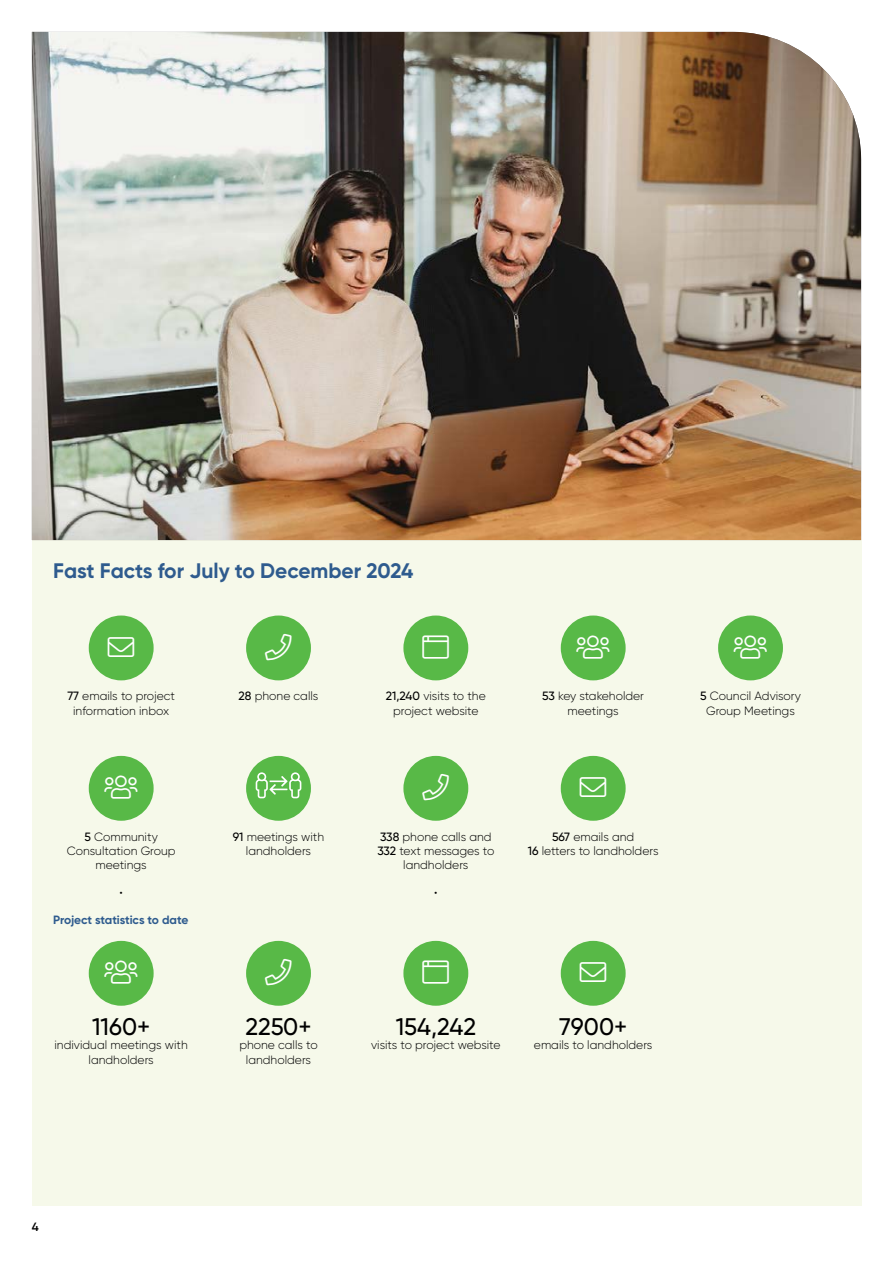
<style>
.page{position:relative;width:893px;height:1263px;background:#fff}
.page>*{position:absolute;margin:0;border:0;box-sizing:border-box;transform-origin:0 0}
.t1{font:300 26.55px "Font Awesome 5 Pro";color:#fff}
.t2{font:500 24px "Gilroy";color:#000}
.t3{font:700 21px "Gilroy";color:#2e5b8e}
.t4{font:300 12px/14.4px "Gilroy";color:#000;text-align:center}
.t5{font:700 12px "Gilroy";letter-spacing:-.01em;color:#2e5b8e}
.t6{font:600 12px "Gilroy";color:#000}
.s1{font-weight:500}
</style>
<div class="page">
<div style="left:32px;top:540px;width:829px;height:665px;background:#f6f9ea"></div>
<img style="left:32px;top:32px;width:829px;height:508px">
<div style="left:89px;top:615px;width:65px;height:65px;background:#58b947;border-radius:50%"></div>
<div style="left:246px;top:615px;width:65px;height:65px;background:#58b947;border-radius:50%"></div>
<div style="left:246px;top:756px;width:65px;height:65px;background:#58b947;border-radius:50%"></div>
<svg style="left:256px;top:772px;width:45px;height:26px"></svg>
<div style="left:246px;top:941px;width:65px;height:65px;background:#58b947;border-radius:50%"></div>
<div style="left:403px;top:756px;width:65px;height:65px;background:#58b947;border-radius:50%"></div>
<div style="left:403px;top:941px;width:65px;height:65px;background:#58b947;border-radius:50%"></div>
<div style="left:403px;top:615px;width:65px;height:65px;background:#58b947;border-radius:50%"></div>
<div style="left:718px;top:615px;width:65px;height:65px;background:#58b947;border-radius:50%"></div>
<div style="left:561px;top:615px;width:65px;height:65px;background:#58b947;border-radius:50%"></div>
<div style="left:89px;top:756px;width:65px;height:65px;background:#58b947;border-radius:50%"></div>
<div style="left:89px;top:941px;width:65px;height:65px;background:#58b947;border-radius:50%"></div>
<div style="left:561px;top:756px;width:65px;height:65px;background:#58b947;border-radius:50%"></div>
<div style="left:561px;top:941px;width:65px;height:65px;background:#58b947;border-radius:50%"></div>
<h3 class="t3" style="left:53px;top:557px;width:362px">Fast Facts for July to December 2024</h3>
<h1 class="t1" style="left:108px;top:633px;width:28px">■❖●□</h1>
<h1 class="t1" style="left:577px;top:633px;width:35px">◆▲▲</h1>
<h1 class="t1" style="left:734px;top:633px;width:35px">◆▲▲</h1>
<p class="t4" style="left:67px;top:689px;width:109px"><span class="s1">77</span> emails to project information inbox</p>
<p class="t4" style="left:239px;top:689px;width:81px"><span class="s1">28</span> phone calls</p>
<p class="t4" style="left:386px;top:689px;width:101px"><span class="s1">21,240</span> visits to the project website</p>
<p class="t4" style="left:542px;top:689px;width:103px"><span class="s1">53</span> key stakeholder meetings</p>
<p class="t4" style="left:700px;top:689px;width:102px"><span class="s1">5</span> Council Advisory<br>Group Meetings</p>
<h1 class="t1" style="left:105px;top:774px;width:35px">◆▲▲</h1>
<h1 class="t1" style="left:580px;top:774px;width:28px">■❖●□</h1>
<p class="t4" style="left:67px;top:829px;width:110px"><span class="s1">5</span> Community<br>Consultation Group meetings</p>
<p class="t4" style="left:120px;top:885px;width:5px">•</p>
<p class="t4" style="left:233px;top:829px;width:93px"><span class="s1">91</span> meetings with landholders</p>
<p class="t4" style="left:377px;top:829px;width:118px"><span class="s1">338</span> phone calls and<br><span class="s1">332</span> text messages to landholders</p>
<p class="t4" style="left:434px;top:885px;width:5px">•</p>
<p class="t4" style="left:528px;top:829px;width:132px"><span class="s1">567</span> emails and<br><span class="s1">16</span> letters to landholders</p>
<p class="t5" style="left:53px;top:912px;width:137px">Project statistics to date</p>
<h1 class="t1" style="left:105px;top:958px;width:35px">◆▲▲</h1>
<h1 class="t1" style="left:580px;top:958px;width:28px">■❖●□</h1>
<h2 class="t2" style="left:92px;top:1012px;width:60px">1160+</h2>
<p class="t4" style="left:55px;top:1038px;width:135px">individual meetings with landholders</p>
<h2 class="t2" style="left:246px;top:1012px;width:67px">2250+</h2>
<p class="t4" style="left:239px;top:1038px;width:80px">phone calls to landholders</p>
<h2 class="t2" style="left:396px;top:1012px;width:82px">154,242</h2>
<p class="t4" style="left:371px;top:1038px;width:131px">visits to project website</p>
<h2 class="t2" style="left:559px;top:1012px;width:69px">7900+</h2>
<p class="t4" style="left:534px;top:1038px;width:120px">emails to landholders</p>
<p class="t6" style="left:32px;top:1219px;width:8px">4</p>
</div>
